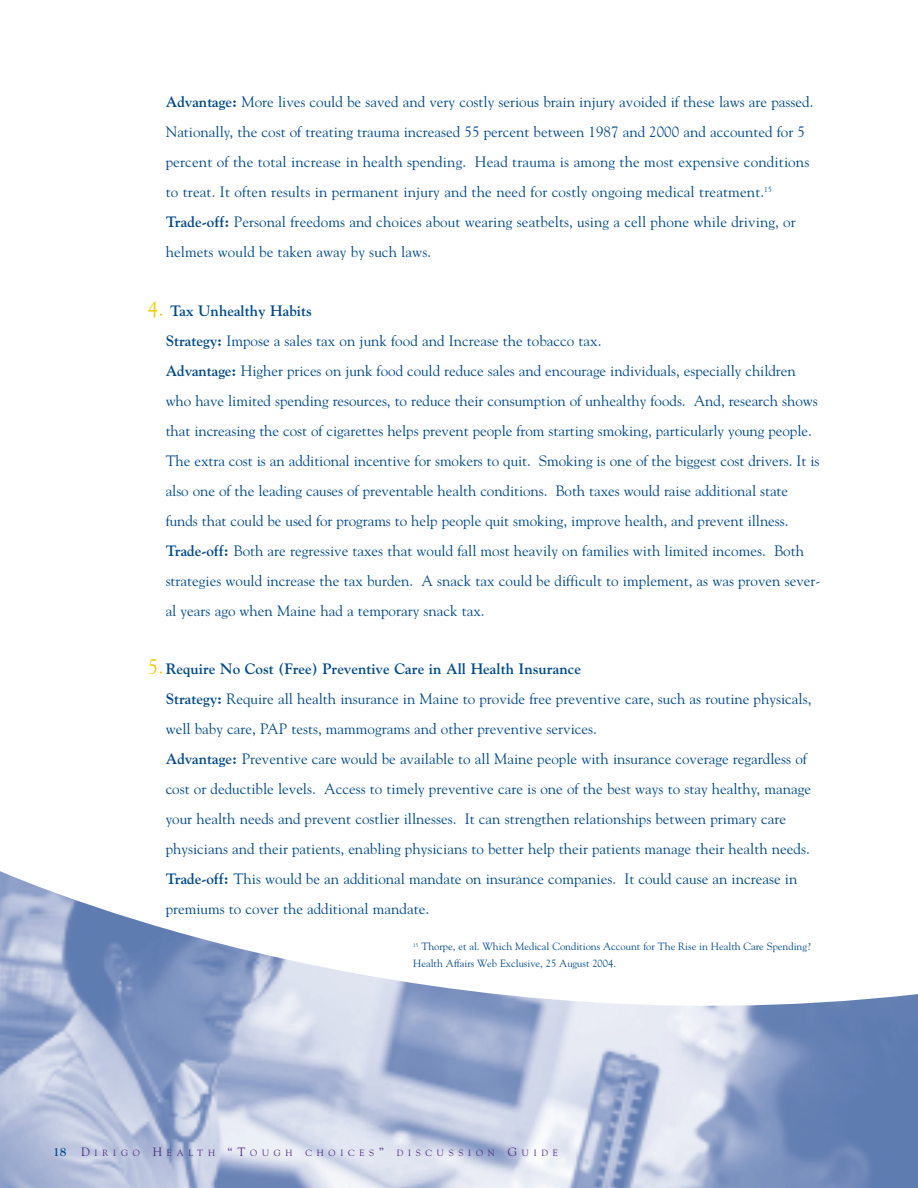
<style>
.page{position:relative;width:918px;height:1188px;background:#fff}
.page>*{position:absolute;margin:0;border:0;box-sizing:border-box;transform-origin:0 0}
.t1{font:15px/30px "Goudy";color:#004a8d}
.t2{font:10.5px/16.5px "Goudy";color:#004a8d}
.t3{font:9px "Goudy";letter-spacing:.535em;color:#4e2582}
.s1{font-weight:700}
.s2{font-size:21px;color:#f0cb02}
.s3{font-weight:700;font-size:12px;color:#004a8d}
.s4{font-size:12px}
</style>
<div class="page">
<img style="left:0;top:871px;width:918px;height:317px">
<p class="t1" style="left:166px;top:87px;width:649px"><span class="s1">Advantage:</span> More lives could be saved and very costly serious brain injury avoided if these laws are passed.<br>Nationally, the cost of treating trauma increased 55 percent between 1987 and 2000 and accounted for 5 percent of the total increase in health spending. Head trauma is among the most expensive conditions to treat. It often results in permanent injury and the need for costly ongoing medical treatment.<sup>15<br></sup><span class="s1">Trade-off:</span> Personal freedoms and choices about wearing seatbelts, using a cell phone while driving, or helmets would be taken away by such laws.</p>
<p class="t1" style="left:166px;top:296px;width:656px;text-indent:-18px"><span class="s2">4.</span> <span class="s1">Tax Unhealthy Habits<br>Strategy:</span> Impose a sales tax on junk food and Increase the tobacco tax.<br><span class="s1">Advantage:</span> Higher prices on junk food could reduce sales and encourage individuals, especially children who have limited spending resources, to reduce their consumption of unhealthy foods. And, research shows that increasing the cost of cigarettes helps prevent people from starting smoking, particularly young people.<br>The extra cost is an additional incentive for smokers to quit. Smoking is one of the biggest cost drivers. It is also one of the leading causes of preventable health conditions. Both taxes would raise additional state funds that could be used for programs to help people quit smoking, improve health, and prevent illness.<br><span class="s1">Trade-off:</span> Both are regressive taxes that would fall most heavily on families with limited incomes. Both strategies would increase the tax burden. A snack tax could be difficult to implement, as was proven sever&shy;al years ago when Maine had a temporary snack tax.</p>
<p class="t1" style="left:166px;top:654px;width:647px;text-indent:-18px"><span class="s2">5.</span><span class="s1">Require No Cost (Free) Preventive Care in All Health Insurance<br>Strategy:</span> Require all health insurance in Maine to provide free preventive care, such as routine physicals, well baby care, PAP tests, mammograms and other preventive services.<br><span class="s1">Advantage:</span> Preventive care would be available to all Maine people with insurance coverage regardless of cost or deductible levels. Access to timely preventive care is one of the best ways to stay healthy, manage your health needs and prevent costlier illnesses. It can strengthen relationships between primary care physicians and their patients, enabling physicians to better help their patients manage their health needs.<br><span class="s1">Trade-off:</span> This would be an additional mandate on insurance companies. It could cause an increase in premiums to cover the additional mandate.</p>
<p class="t2" style="left:413px;top:939px;width:399px"><sup>15</sup> Thorpe, et al. Which Medical Conditions Account for The Rise in Health Care Spending?<br>Health Affairs Web Exclusive, 25 August 2004.</p>
<p class="t3" style="left:53px;top:1148px;width:241px"><span class="s3">18</span> <span class="s4">D</span>IRIGO <span class="s4">H</span>EALTH <span class="s4">“T</span>OUGH</p>
<p class="t3" style="left:306px;top:1148px;width:254px">CHOICES<span class="s4">”</span> DISCUSSION <span class="s4">G</span>UIDE</p>
</div>
